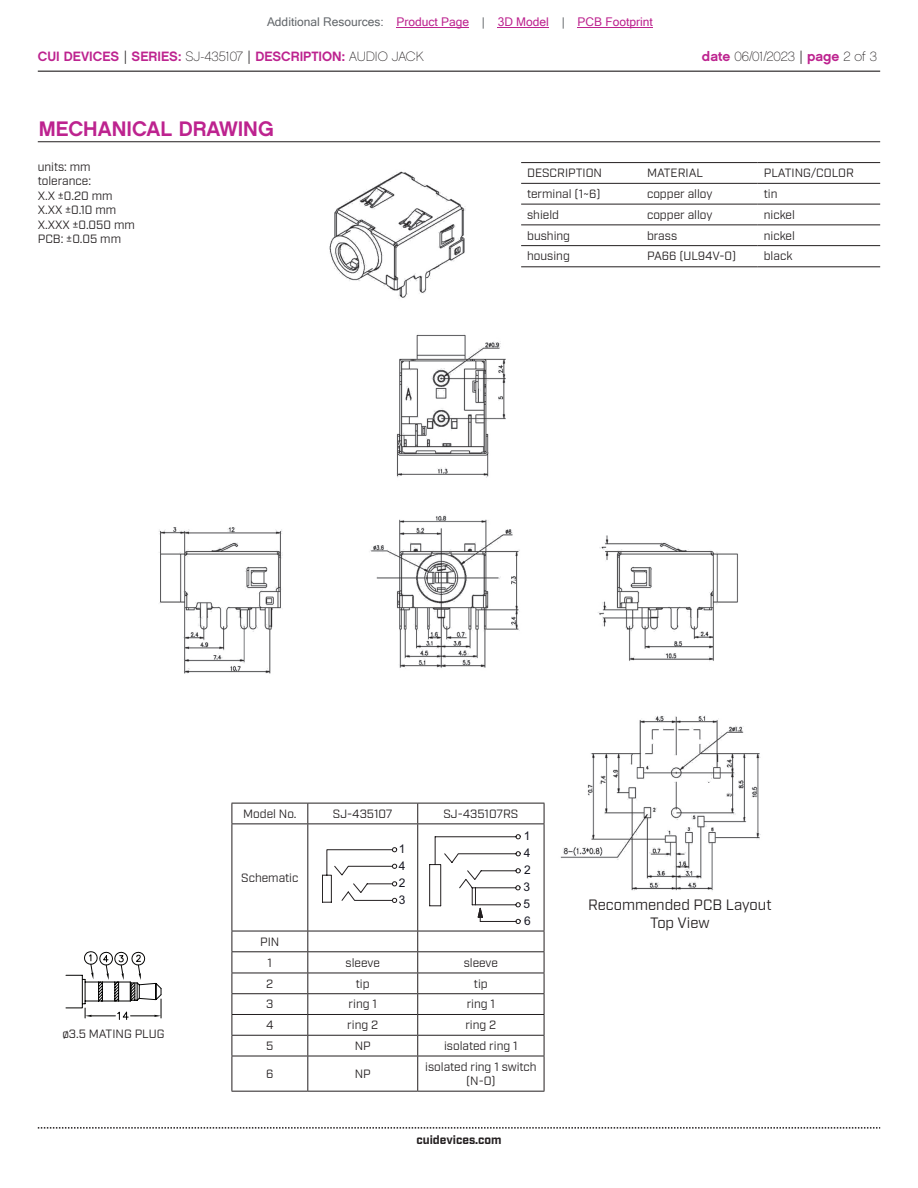
<style>
.page{position:relative;width:918px;height:1188px;background:#fff}
.page>*{position:absolute;margin:0;border:0;box-sizing:border-box;transform-origin:0 0}
.t1{font:21px "Chalet New York Nineteen Sixty";color:#bd238f}
.t2{font:15px/18px "Industry";color:#231f20;text-align:center}
.t3{font:13.5px "Chalet New York Nineteen Sixty";color:#bd238f}
.t4{font:13.5px "Chalet Paris Nineteen Sixty";letter-spacing:-.005em;color:#231f20}
.t5{font:12px/14.4px "Industry";color:#231f20;text-align:center}
.t6{font:12px "Microsoft Sans Serif";color:#bd238f}
.t7{font:700 12px "Industry";color:#231f20}
.t8{font:12px/16.5px "Arial";color:#161722}
.s1{color:#63676b}
.s2{font-family:"Industry";color:#231f20}
.s3{font-family:"Chalet Paris Nineteen Sixty";color:#231f20}
.s4{font-family:"Chalet New York Nineteen Sixty";color:#bd238f}
.s5{font-family:"Industry"}
</style>
<div class="page">
<hr style="left:38px;top:71px;width:842px;height:1px;background:#231f20">
<svg style="left:38px;top:1127px;width:842px;height:2px"></svg>
<img style="left:159px;top:163px;width:608px;height:735px">
<hr style="left:38px;top:141px;width:842px;height:1px;background:#231f20">
<hr style="left:521px;top:162px;width:120px;height:1px;background:#231f20">
<hr style="left:641px;top:162px;width:117px;height:1px;background:#231f20">
<hr style="left:758px;top:162px;width:122px;height:1px;background:#231f20">
<hr style="left:521px;top:183px;width:120px;height:1px;background:#231f20">
<hr style="left:641px;top:183px;width:117px;height:1px;background:#231f20">
<hr style="left:758px;top:183px;width:122px;height:1px;background:#231f20">
<hr style="left:521px;top:204px;width:120px;height:1px;background:#231f20">
<hr style="left:641px;top:204px;width:117px;height:1px;background:#231f20">
<hr style="left:758px;top:204px;width:122px;height:1px;background:#231f20">
<hr style="left:521px;top:224px;width:120px;height:1px;background:#231f20">
<hr style="left:641px;top:224px;width:117px;height:1px;background:#231f20">
<hr style="left:758px;top:224px;width:122px;height:1px;background:#231f20">
<hr style="left:521px;top:245px;width:120px;height:1px;background:#231f20">
<hr style="left:641px;top:245px;width:117px;height:1px;background:#231f20">
<hr style="left:758px;top:245px;width:122px;height:1px;background:#231f20">
<hr style="left:521px;top:266px;width:120px;height:1px;background:#231f20">
<hr style="left:641px;top:266px;width:117px;height:1px;background:#231f20">
<hr style="left:758px;top:266px;width:122px;height:1px;background:#231f20">
<svg style="left:66px;top:951px;width:96px;height:69px"></svg>
<hr style="left:232px;top:803px;width:76px;height:1px;background:#231f20">
<svg style="left:232px;top:803px;width:1px;height:21px"></svg>
<hr style="left:308px;top:803px;width:110px;height:1px;background:#231f20">
<svg style="left:307px;top:803px;width:1px;height:21px"></svg>
<hr style="left:418px;top:803px;width:126px;height:1px;background:#231f20">
<svg style="left:417px;top:803px;width:1px;height:21px"></svg>
<svg style="left:544px;top:803px;width:1px;height:21px"></svg>
<hr style="left:232px;top:824px;width:76px;height:1px;background:#231f20">
<hr style="left:232px;top:824px;width:1px;height:107px;background:#231f20">
<hr style="left:308px;top:824px;width:110px;height:1px;background:#231f20">
<hr style="left:307px;top:824px;width:1px;height:107px;background:#231f20">
<hr style="left:418px;top:824px;width:126px;height:1px;background:#231f20">
<hr style="left:417px;top:824px;width:1px;height:107px;background:#231f20">
<hr style="left:544px;top:824px;width:1px;height:107px;background:#231f20">
<hr style="left:232px;top:931px;width:76px;height:1px;background:#231f20">
<hr style="left:308px;top:931px;width:110px;height:1px;background:#231f20">
<hr style="left:418px;top:931px;width:126px;height:1px;background:#231f20">
<hr style="left:232px;top:951px;width:76px;height:1px;background:#231f20">
<hr style="left:308px;top:951px;width:110px;height:1px;background:#231f20">
<hr style="left:418px;top:951px;width:126px;height:1px;background:#231f20">
<hr style="left:232px;top:973px;width:76px;height:1px;background:#231f20">
<hr style="left:308px;top:973px;width:110px;height:1px;background:#231f20">
<hr style="left:418px;top:973px;width:126px;height:1px;background:#231f20">
<hr style="left:232px;top:993px;width:76px;height:1px;background:#231f20">
<hr style="left:308px;top:993px;width:110px;height:1px;background:#231f20">
<hr style="left:418px;top:993px;width:126px;height:1px;background:#231f20">
<hr style="left:232px;top:1014px;width:76px;height:1px;background:#231f20">
<hr style="left:308px;top:1014px;width:110px;height:1px;background:#231f20">
<hr style="left:418px;top:1014px;width:126px;height:1px;background:#231f20">
<hr style="left:232px;top:1035px;width:76px;height:1px;background:#231f20">
<svg style="left:232px;top:931px;width:1px;height:125px"></svg>
<hr style="left:308px;top:1035px;width:110px;height:1px;background:#231f20">
<svg style="left:307px;top:931px;width:1px;height:125px"></svg>
<hr style="left:418px;top:1035px;width:126px;height:1px;background:#231f20">
<svg style="left:417px;top:931px;width:1px;height:125px"></svg>
<svg style="left:544px;top:931px;width:1px;height:125px"></svg>
<hr style="left:232px;top:1056px;width:76px;height:1px;background:#231f20">
<hr style="left:232px;top:1056px;width:1px;height:35px;background:#231f20">
<hr style="left:308px;top:1056px;width:110px;height:1px;background:#231f20">
<hr style="left:307px;top:1056px;width:1px;height:35px;background:#231f20">
<hr style="left:418px;top:1056px;width:126px;height:1px;background:#231f20">
<hr style="left:417px;top:1056px;width:1px;height:35px;background:#231f20">
<hr style="left:544px;top:1056px;width:1px;height:35px;background:#231f20">
<hr style="left:232px;top:1091px;width:76px;height:1px;background:#231f20">
<hr style="left:308px;top:1091px;width:110px;height:1px;background:#231f20">
<hr style="left:418px;top:1091px;width:126px;height:1px;background:#231f20">
<svg style="left:322px;top:847px;width:76px;height:56px"></svg>
<svg style="left:429px;top:834px;width:92px;height:90px"></svg>
<hr style="left:397px;top:27px;width:72px;height:1px;background:#bd238f">
<hr style="left:498px;top:27px;width:51px;height:1px;background:#bd238f">
<hr style="left:578px;top:27px;width:75px;height:1px;background:#bd238f">
<p class="t6" style="left:267px;top:15px;width:387px"><span class="s1">Additional Resources:</span> Product Page <span class="s1">|</span> 3D Model <span class="s1">|</span> PCB Footprint</p>
<p class="t3" style="left:38px;top:47px;width:387px">CUI DEVICES <span class="s2">|</span> SERIES: <span class="s3">SJ-435107</span> <span class="s2">|</span> DESCRIPTION: <span class="s3">AUDIO JACK</span></p>
<p class="t4" style="left:702px;top:48px;width:177px"><span class="s4">date</span> 06/01/2023 <span class="s5">|</span> <span class="s4">page</span> 2 of 3</p>
<h1 class="t1" style="left:39px;top:115px;width:236px">MECHANICAL DRAWING</h1>
<p class="t5" style="left:38px;top:160px;width:99px;text-align:left">units: mm tolerance:<br>X.X ±0.20 mm<br>X.XX ±0.10 mm<br>X.XXX ±0.050 mm<br>PCB: ±0.05 mm</p>
<p class="t5" style="left:527px;top:166px;width:76px">DESCRIPTION</p>
<p class="t5" style="left:647px;top:166px;width:58px">MATERIAL</p>
<p class="t5" style="left:764px;top:166px;width:92px">PLATING/COLOR</p>
<p class="t5" style="left:527px;top:187px;width:75px">terminal (1~6)</p>
<p class="t5" style="left:647px;top:187px;width:67px">copper alloy</p>
<p class="t5" style="left:764px;top:187px;width:15px">tin</p>
<p class="t5" style="left:527px;top:208px;width:33px">shield</p>
<p class="t5" style="left:647px;top:208px;width:67px">copper alloy</p>
<p class="t5" style="left:764px;top:208px;width:33px">nickel</p>
<p class="t5" style="left:527px;top:229px;width:44px">bushing</p>
<p class="t5" style="left:647px;top:229px;width:32px">brass</p>
<p class="t5" style="left:764px;top:229px;width:33px">nickel</p>
<p class="t5" style="left:527px;top:249px;width:44px">housing</p>
<p class="t5" style="left:647px;top:249px;width:91px">PA66 (UL94V-0)</p>
<p class="t5" style="left:764px;top:249px;width:30px">black</p>
<p class="t5" style="left:243px;top:807px;width:55px">Model No.</p>
<p class="t5" style="left:333px;top:807px;width:61px">SJ-435107</p>
<p class="t5" style="left:443px;top:807px;width:76px">SJ-435107RS</p>
<p class="t5" style="left:62px;top:1027px;width:104px">ø3.5 MATING PLUG</p>
<p class="t5" style="left:241px;top:871px;width:59px">Schematic</p>
<p class="t5" style="left:260px;top:932px;width:21px;line-height:20.7px">PIN<br>1</p>
<p class="t8" style="left:399px;top:841px;width:8px">1<br>4</p>
<p class="t8" style="left:399px;top:892px;width:8px">3</p>
<p class="t8" style="left:399px;top:875px;width:8px">2</p>
<p class="t5" style="left:346px;top:955px;width:36px">sleeve</p>
<p class="t5" style="left:464px;top:955px;width:36px">sleeve</p>
<p class="t8" style="left:524px;top:828px;width:8px">1</p>
<p class="t8" style="left:524px;top:845px;width:8px">4<br>2</p>
<p class="t8" style="left:523px;top:896px;width:8px">5</p>
<p class="t8" style="left:523px;top:879px;width:8px">3</p>
<p class="t8" style="left:524px;top:913px;width:8px">6</p>
<p class="t5" style="left:266px;top:977px;width:9px">2</p>
<p class="t5" style="left:356px;top:977px;width:15px">tip</p>
<p class="t5" style="left:474px;top:977px;width:15px">tip</p>
<p class="t5" style="left:266px;top:997px;width:9px">3</p>
<p class="t5" style="left:349px;top:997px;width:30px">ring 1</p>
<p class="t5" style="left:467px;top:997px;width:30px">ring 1</p>
<p class="t5" style="left:266px;top:1018px;width:9px">4</p>
<p class="t5" style="left:347px;top:1018px;width:33px">ring 2</p>
<p class="t5" style="left:465px;top:1018px;width:33px">ring 2</p>
<p class="t5" style="left:266px;top:1039px;width:9px">5</p>
<p class="t5" style="left:355px;top:1039px;width:18px">NP</p>
<p class="t5" style="left:444px;top:1039px;width:75px">isolated ring 1</p>
<p class="t5" style="left:266px;top:1067px;width:9px">6</p>
<p class="t5" style="left:355px;top:1067px;width:18px">NP</p>
<p class="t5" style="left:425px;top:1060px;width:113px">isolated ring 1 switch (N-O)</p>
<p class="t7" style="left:416px;top:1132px;width:87px">cuidevices.com</p>
<p class="t2" style="left:588px;top:896px;width:185px">Recommended PCB Layout<br>Top View</p>
</div>
